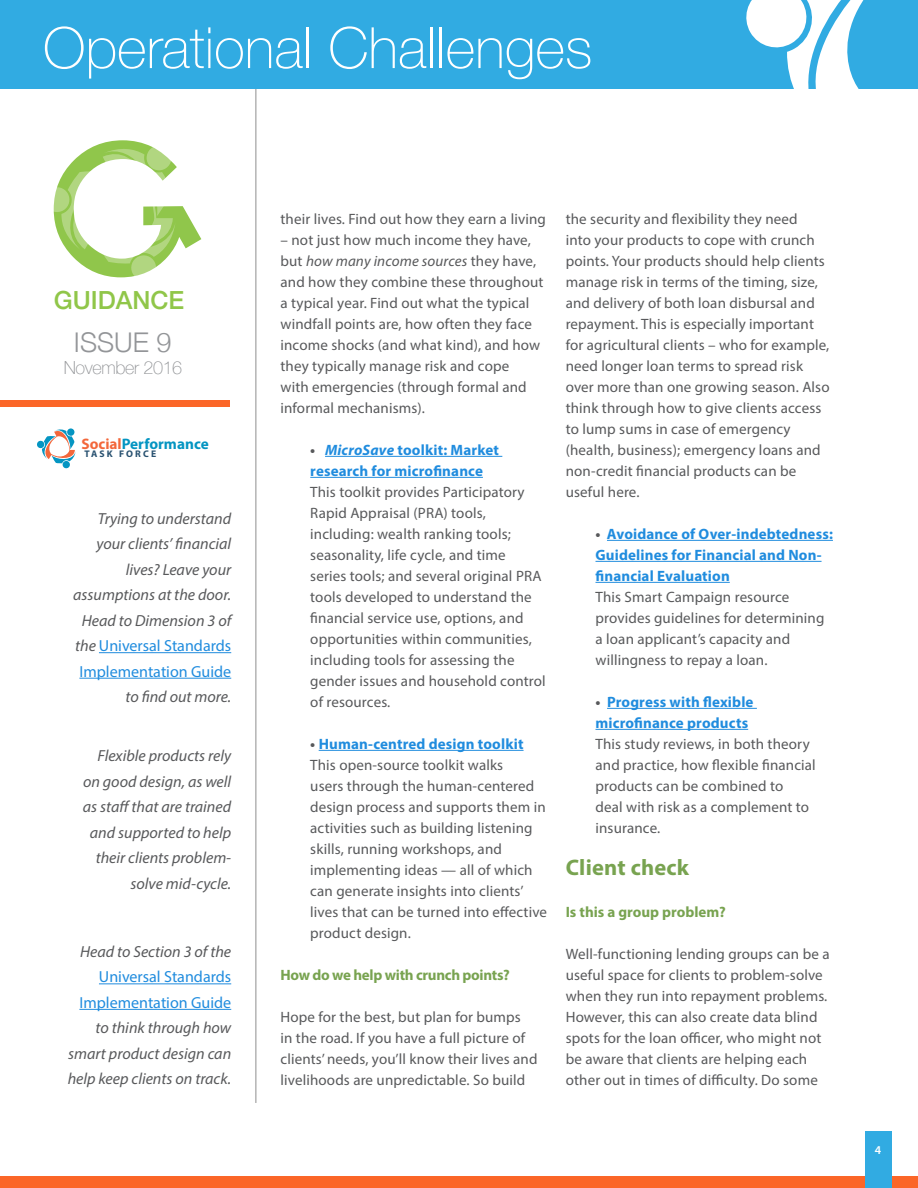
<style>
.page{position:relative;width:918px;height:1188px;background:#fff}
.page>*{position:absolute;margin:0;border:0;box-sizing:border-box;transform-origin:0 0}
.t1{font:100 57px "Helvetica Neue";color:#fff}
.t2{font:300 27.15px "Helvetica Neue";color:#939598}
.t3{font:500 25.05px "Helvetica Neue";color:#90c649}
.t4{font:700 22.5px "Myriad Pro";letter-spacing:.01em;color:#78a350}
.t5{font:100 18px "Helvetica Neue";letter-spacing:-.02em;color:#8f9194}
.t6{font:italic 16.05px/25.5px "Myriad Pro";color:#58595b;text-align:right}
.t7{font:16.05px/25.5px "Myriad Pro";color:#208cde;text-align:right}
.t8{font:700 15.15px "Myriad Pro";color:#0495c2}
.t9{font:15px/21px "Myriad Pro";letter-spacing:.01em;color:#58595b}
.t10{font:700 15px/21px "Myriad Pro";letter-spacing:.01em;color:#208cde}
.t11{font:700 15px "Myriad Pro";letter-spacing:-.02em;color:#78a350}
.t12{font:700 15px "Myriad Pro";color:#78a350}
.t13{font:600 12px "Myriad Pro";color:#fff}
.t14{font:700 9.6px "Myriad Pro";letter-spacing:.22em;color:#285170}
.s1{color:#f3673b}
.s2{font-style:normal;color:#208cde}
.s3{font-style:italic}
.s4{color:#58595b}
.s5{font-weight:700}
.s6{font-weight:700;color:#208cde}
</style>
<div class="page">
<div style="left:0;top:1177px;width:918px;height:11px;background:#fb6628"></div>
<hr style="left:256px;top:89px;width:1px;height:1014px;background:#000">
<div style="left:0;top:0;width:918px;height:89px;background:#31abe2"></div>
<svg style="left:746px;top:0;width:118px;height:89px"></svg>
<div style="left:0;top:400px;width:229px;height:7px;background:#fb6628"></div>
<svg style="left:53px;top:140px;width:148px;height:138px"></svg>
<svg style="left:37px;top:428px;width:39px;height:40px"></svg>
<div style="left:865px;top:1132px;width:27px;height:56px;background:#31abe2"></div>
<hr style="left:325px;top:456px;width:177px;height:1px;background:#208cde">
<hr style="left:310px;top:477px;width:173px;height:1px;background:#208cde">
<hr style="left:319px;top:750px;width:205px;height:1px;background:#208cde">
<hr style="left:607px;top:540px;width:226px;height:1px;background:#208cde">
<hr style="left:596px;top:561px;width:226px;height:1px;background:#208cde">
<hr style="left:596px;top:582px;width:134px;height:1px;background:#208cde">
<hr style="left:607px;top:708px;width:150px;height:1px;background:#208cde">
<hr style="left:596px;top:729px;width:152px;height:1px;background:#208cde">
<hr style="left:99px;top:652px;width:132px;height:1px;background:#208cde">
<hr style="left:79px;top:678px;width:152px;height:1px;background:#208cde">
<hr style="left:99px;top:983px;width:132px;height:1px;background:#208cde">
<hr style="left:79px;top:1009px;width:152px;height:1px;background:#208cde">
<h1 class="t1" style="left:43px;top:5px;width:551px">Operational Challenges</h1>
<h3 class="t3" style="left:54px;top:280px;width:132px">GUIDANCE</h3>
<h2 class="t2" style="left:74px;top:320px;width:99px">ISSUE 9</h2>
<p class="t5" style="left:64px;top:354px;width:120px">November 2016</p>
<p class="t8" style="left:81px;top:434px;width:129px"><span class="s1">Social</span>Performance</p>
<p class="t14" style="left:84px;top:447px;width:73px">TASK FORCE</p>
<p class="t6" style="left:73px;top:505px;width:159px">Trying to understand your clients’ financial lives? Leave your assumptions at the door.<br>Head to Dimension 3 of the <span class="s2">Universal Standards<br>Implementation Guide</span></p>
<p class="t6" style="left:125px;top:684px;width:107px">to find out more.</p>
<p class="t6" style="left:83px;top:743px;width:150px">Flexible products rely on good design, as well as staff that are trained and supported to help their clients problem&shy;solve mid-cycle.</p>
<p class="t6" style="left:80px;top:938px;width:153px">Head to Section 3 of the</p>
<p class="t7" style="left:79px;top:964px;width:153px">Universal Standards<br>Implementation Guide</p>
<p class="t6" style="left:68px;top:1015px;width:165px;text-align:justify;text-indent:28px">to think through how smart product design can help keep clients on track.</p>
<p class="t9" style="left:281px;top:208px;width:267px">their lives. Find out how they earn a living</p>
<p class="t9" style="left:281px;top:229px;width:264px">– not just how much income they have, but <span class="s3">how many income sources</span> they have, and how they combine these throughout a typical year. Find out what the typical windfall points are, how often they face income shocks (and what kind), and how they typically manage risk and cope<br>with emergencies (through formal and informal mechanisms).</p>
<p class="t10" style="left:310px;top:439px;width:190px"><span class="s4">•</span> <span class="s3">MicroSave</span> toolkit: Market research for microfinance</p>
<p class="t9" style="left:310px;top:481px;width:237px">This toolkit provides Participatory Rapid Appraisal (PRA) tools, including: wealth ranking tools; seasonality, life cycle, and time<br>series tools; and several original PRA tools developed to understand the financial service use, options, and opportunities within communities, including tools for assessing the gender issues and household control of resources.</p>
<p class="t9" style="left:310px;top:733px;width:238px"><span class="s5">•</span> <span class="s6">Human-centred design toolkit<br></span>This open-source toolkit walks<br>users through the human-centered design process and supports them in activities such as building listening skills, running workshops, and implementing ideas — all of which can generate insights into clients’ lives that can be turned into effective product design.</p>
<p class="t11" style="left:281px;top:965px;width:231px">How do we help with crunch points?</p>
<p class="t9" style="left:281px;top:1006px;width:258px">Hope for the best, but plan for bumps<br>in the road. If you have a full picture of clients’ needs, you’ll know their lives and livelihoods are unpredictable. So build</p>
<p class="t9" style="left:566px;top:208px;width:265px">the security and flexibility they need<br>into your products to cope with crunch points. Your products should help clients manage risk in terms of the timing, size, and delivery of both loan disbursal and repayment. This is especially important for agricultural clients – who for example, need longer loan terms to spread risk over more than one growing season. Also think through how to give clients access to lump sums in case of emergency (health, business); emergency loans and non-credit financial products can be useful here.</p>
<p class="t10" style="left:596px;top:523px;width:239px"><span class="s4">•</span> Avoidance of Over-indebtedness:<br>Guidelines for Financial and Non&shy;financial Evaluation</p>
<p class="t9" style="left:596px;top:586px;width:230px">This Smart Campaign resource provides guidelines for determining a loan applicant’s capacity and willingness to repay a loan.</p>
<p class="t10" style="left:596px;top:691px;width:160px"><span class="s4">•</span> Progress with flexible microfinance products</p>
<p class="t9" style="left:596px;top:733px;width:222px">This study reviews, in both theory and practice, how flexible financial products can be combined to<br>deal with risk as a complement to insurance.</p>
<h3 class="t4" style="left:566px;top:853px;width:125px">Client check</h3>
<p class="t12" style="left:566px;top:902px;width:162px">Is this a group problem?</p>
<p class="t9" style="left:566px;top:943px;width:265px">Well-functioning lending groups can be a useful space for clients to problem-solve when they run into repayment problems.<br>However, this can also create data blind spots for the loan officer, who might not be aware that clients are helping each other out in times of difficulty. Do some</p>
<p class="t13" style="left:875px;top:1142px;width:8px">4</p>
</div>
